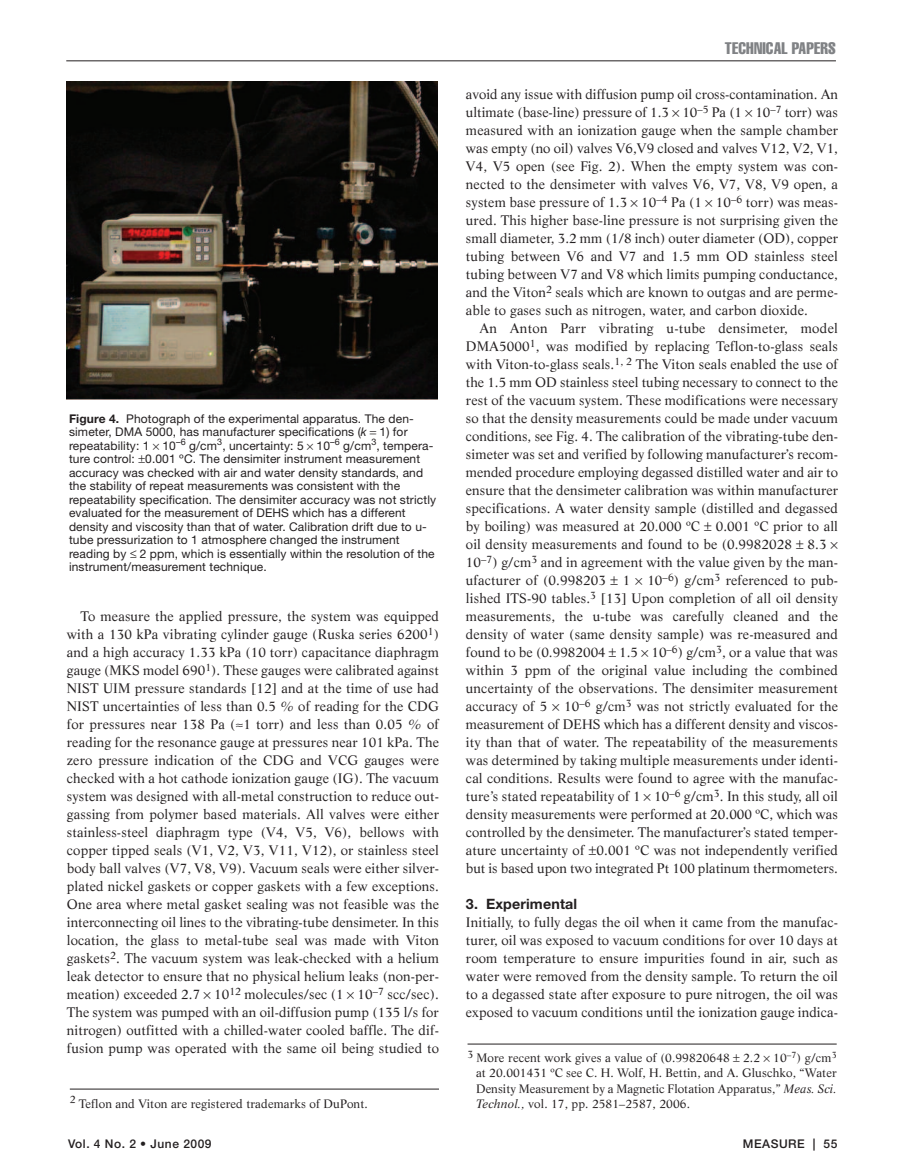
<style>
.page{position:relative;width:905px;height:1175px;background:#fff}
.page>*{position:absolute;margin:0;border:0;box-sizing:border-box;transform-origin:0 0}
.t1{font:extra-condensed 16.5px "Helvetica";letter-spacing:.01em;color:#808285}
.t2{font:14.25px "Helvetica Neue Bold TT";letter-spacing:.01em;color:#231f20}
.t3{font:13.5px/18px "Life";letter-spacing:.01em;color:#231f20;text-align:justify}
.t4{font:12px/13.5px "Helvetica Neue";letter-spacing:.01em;color:#231f20}
.t5{font:12px/15px "Life";letter-spacing:.01em;color:#231f20;text-align:justify}
.t6{font:500 12px "Helvetica Neue";letter-spacing:.045em;color:#231f20}
.s1{font-family:"Helvetica Neue Bold TT"}
.s2{font-style:italic}
</style>
<div class="page">
<hr style="left:66px;top:60px;width:769px;height:1px;background:#231f20">
<img style="left:66px;top:81px;width:371px;height:319px">
<hr style="left:70px;top:1088px;width:369px;height:1px;background:#231f20">
<hr style="left:467px;top:1043px;width:369px;height:1px;background:#231f20">
<p class="t4" style="left:69px;top:413px;width:368px"><span class="s1">Figure 4.</span> Photograph of the experimental apparatus. The den&shy;simeter, DMA 5000, has manufacturer specifications (<span class="s2">k</span> 1) for repeatability: 1 10<sup>–6</sup> g/cm<sup>3</sup>, uncertainty: 5 10<sup>–6</sup> g/cm<sup>3</sup>, tempera&shy;ture control: 0.001 ºC. The densimiter instrument measurement accuracy was checked with air and water density standards, and the stability of repeat measurements was consistent with the repeatability specification. The densimiter accuracy was not strictly evaluated for the measurement of DEHS which has a different density and viscosity than that of water. Calibration drift due to u&shy;tube pressurization to 1 atmosphere changed the instrument reading by ≤ 2 ppm, which is essentially within the resolution of the instrument/measurement technique.</p>
<p class="t3" style="left:67px;top:608px;width:373px;text-indent:14px">To measure the applied pressure, the system was equipped with a 130 kPa vibrating cylinder gauge (Ruska series 6200<sup>1</sup>) and a high accuracy 1.33 kPa (10 torr) capacitance diaphragm gauge (MKS model 690<sup>1</sup>). These gauges were calibrated against NIST UIM pressure standards [12] and at the time of use had NIST uncertainties of less than 0.5 % of reading for the CDG for pressures near 138 Pa (≈1 torr) and less than 0.05 % of reading for the resonance gauge at pressures near 101 kPa. The zero pressure indication of the CDG and VCG gauges were checked with a hot cathode ionization gauge (IG). The vacuum system was designed with all-metal construction to reduce out&shy;gassing from polymer based materials. All valves were either stainless-steel diaphragm type (V4, V5, V6), bellows with copper tipped seals (V1, V2, V3, V11, V12), or stainless steel body ball valves (V7, V8, V9). Vacuum seals were either silver&shy;plated nickel gaskets or copper gaskets with a few exceptions.<br>One area where metal gasket sealing was not feasible was the interconnecting oil lines to the vibrating-tube densimeter. In this location, the glass to metal-tube seal was made with Viton gaskets<sup>2</sup>. The vacuum system was leak-checked with a helium leak detector to ensure that no physical helium leaks (non-per&shy;meation) exceeded 2.7 10<sup>12</sup> molecules/sec (1 10<sup>–7</sup> scc/sec).<br>The system was pumped with an oil-diffusion pump (135 l/s for nitrogen) outfitted with a chilled-water cooled baffle. The dif&shy;fusion pump was operated with the same oil being studied to</p>
<p class="t5" style="left:70px;top:1096px;width:299px"><sup>2</sup> Teflon and Viton are registered trademarks of DuPont.</p>
<p class="t1" style="left:725px;top:42px;width:112px">TECHNICAL PAPERS</p>
<p class="t3" style="left:466px;top:86px;width:373px">avoid any issue with diffusion pump oil cross-contamination. An ultimate (base-line) pressure of 1.3 10<sup>–5</sup> Pa (1 10<sup>–7</sup> torr) was measured with an ionization gauge when the sample chamber was empty (no oil) valves V6,V9 closed and valves V12, V2, V1, V4, V5 open (see Fig. 2). When the empty system was con&shy;nected to the densimeter with valves V6, V7, V8, V9 open, a system base pressure of 1.3 10<sup>–4</sup> Pa (1 10<sup>–6</sup> torr) was meas&shy;ured. This higher base-line pressure is not surprising given the small diameter, 3.2 mm (1/8 inch) outer diameter (OD), copper tubing between V6 and V7 and 1.5 mm OD stainless steel tubing between V7 and V8 which limits pumping conductance, and the Viton<sup>2</sup> seals which are known to outgas and are perme&shy;able to gases such as nitrogen, water, and carbon dioxide.</p>
<p class="t3" style="left:466px;top:320px;width:373px;text-align:left;text-indent:14px">An Anton Parr vibrating u-tube densimeter, model DMA5000<sup>1</sup>, was modified by replacing Teflon-to-glass seals with Viton-to-glass seals.<sup>1,</sup> <sup>2</sup> The Viton seals enabled the use of the 1.5 mm OD stainless steel tubing necessary to connect to the rest of the vacuum system. These modifications were necessary so that the density measurements could be made under vacuum conditions, see Fig. 4. The calibration of the vibrating-tube den&shy;simeter was set and verified by following manufacturer’s recom&shy;mended procedure employing degassed distilled water and air to ensure that the densimeter calibration was within manufacturer specifications. A water density sample (distilled and degassed by boiling) was measured at 20.000 ºC 0.001 ºC prior to all oil density measurements and found to be (0.9982028 8.3<br>10<sup>–7</sup>) g/cm<sup>3</sup> and in agreement with the value given by the man&shy;ufacturer of (0.998203</p>
<p class="t3" style="left:466px;top:572px;width:373px;text-indent:181px">10<sup>–6</sup>) g/cm<sup>3</sup> referenced to pub&shy;lished ITS-90 tables.<sup>3</sup> [13] Upon completion of all oil density measurements, the u-tube was carefully cleaned and the density of water (same density sample) was re-measured and found to be (0.9982004 1.5 10<sup>–6</sup>) g/cm<sup>3</sup>, or a value that was within 3 ppm of the original value including the combined uncertainty of the observations. The densimiter measurement accuracy of 5 10<sup>–6</sup> g/cm<sup>3</sup> was not strictly evaluated for the measurement of DEHS which has a different density and viscos&shy;ity than that of water. The repeatability of the measurements was determined by taking multiple measurements under identi&shy;cal conditions. Results were found to agree with the manufac&shy;ture’s stated repeatability of 1 10<sup>–6</sup> g/cm<sup>3</sup>. In this study, all oil density measurements were performed at 20.000 ºC, which was controlled by the densimeter. The manufacturer’s stated temper&shy;ature uncertainty of 0.001 ºC was not independently verified but is based upon two integrated Pt 100 platinum thermometers.</p>
<p class="t2" style="left:466px;top:895px;width:113px">3. Experimental</p>
<p class="t3" style="left:466px;top:914px;width:373px">Initially, to fully degas the oil when it came from the manufac&shy;turer, oil was exposed to vacuum conditions for over 10 days at room temperature to ensure impurities found in air, such as water were removed from the density sample. To return the oil to a degassed state after exposure to pure nitrogen, the oil was exposed to vacuum conditions until the ionization gauge indica-</p>
<p class="t3" style="left:623px;top:572px;width:9px">1</p>
<p class="t5" style="left:476px;top:1051px;width:362px;text-indent:-9px"><sup>3</sup> More recent work gives a value of (0.99820648 2.2 10<sup>–7</sup>) g/cm<sup>3 </sup>at 20.001431 ºC see C. H. Wolf, H. Bettin, and A. Gluschko, “Water Density Measurement by a Magnetic Flotation Apparatus,” <span class="s2">Meas. Sci.<br>Technol.,</span> vol. 17, pp. 2581–2587, 2006.</p>
<p class="t6" style="left:68px;top:1139px;width:145px">Vol. 4 No. 2 • June 2009</p>
<p class="t6" style="left:743px;top:1139px;width:96px">MEASURE | 55</p>
</div>
